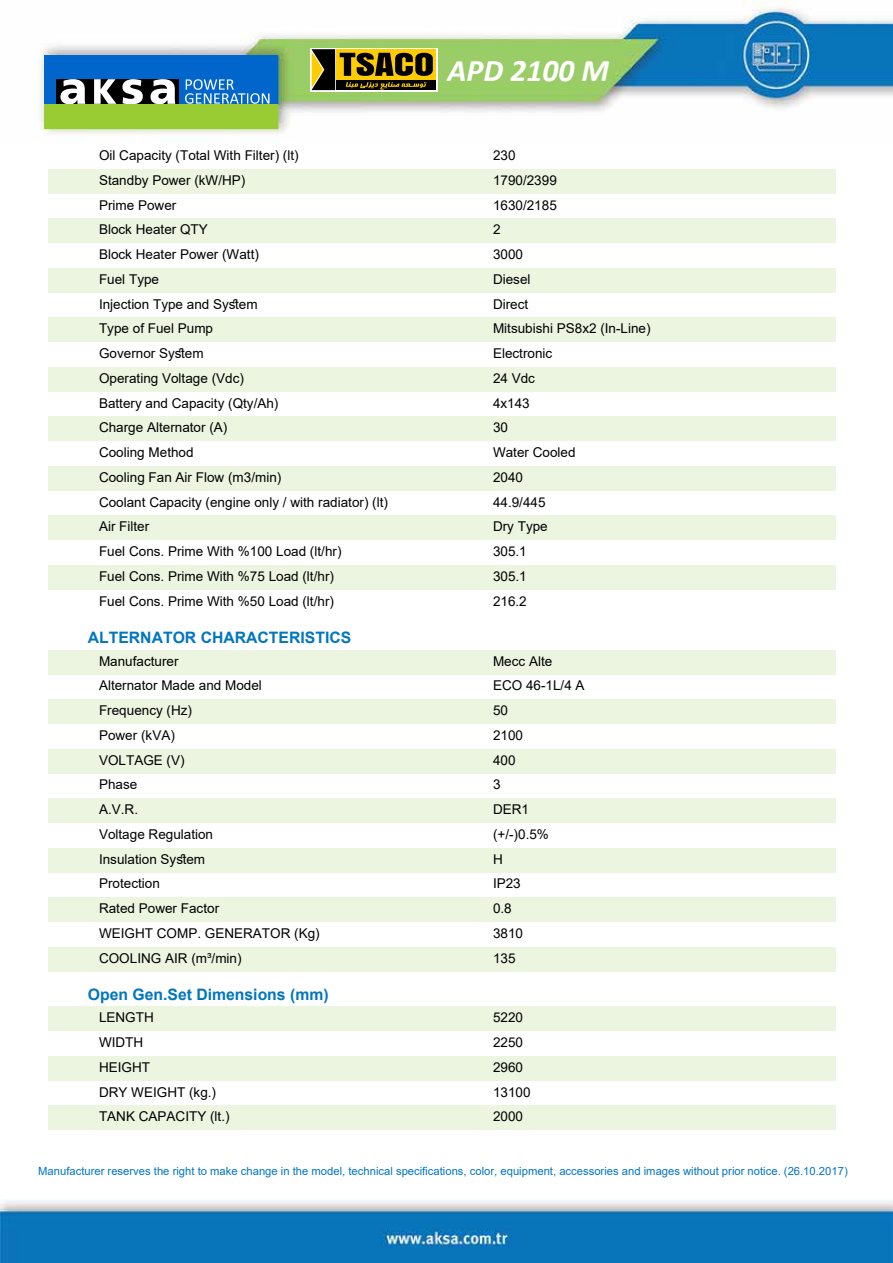
<style>
.page{position:relative;width:893px;height:1263px;background:#fff}
.page>*{position:absolute;margin:0;border:0;box-sizing:border-box;transform-origin:0 0}
.t1{font:italic 700 31.5px "Calibri";color:#fff}
.t2{font:700 15.75px "Arial";color:#0076bf}
.t3{font:13.5px "Arial";color:#000}
.t4{font:11.25px "Arial";color:#0075c4}
</style>
<div class="page">
<img style="left:36px;top:0;width:856px;height:138px">
<img style="left:0;top:1200px;width:892px;height:63px">
<div style="left:48px;top:169px;width:394px;height:25px;background:#ebf5e0"></div>
<div style="left:442px;top:169px;width:394px;height:25px;background:#ebf5e0"></div>
<div style="left:48px;top:219px;width:394px;height:24px;background:#ebf5e0"></div>
<div style="left:442px;top:219px;width:394px;height:24px;background:#ebf5e0"></div>
<div style="left:48px;top:268px;width:394px;height:25px;background:#ebf5e0"></div>
<div style="left:442px;top:268px;width:394px;height:25px;background:#ebf5e0"></div>
<div style="left:48px;top:318px;width:394px;height:24px;background:#ebf5e0"></div>
<div style="left:442px;top:318px;width:394px;height:24px;background:#ebf5e0"></div>
<div style="left:48px;top:367px;width:394px;height:25px;background:#ebf5e0"></div>
<div style="left:442px;top:367px;width:394px;height:25px;background:#ebf5e0"></div>
<div style="left:48px;top:417px;width:394px;height:24px;background:#ebf5e0"></div>
<div style="left:442px;top:417px;width:394px;height:24px;background:#ebf5e0"></div>
<div style="left:48px;top:466px;width:394px;height:25px;background:#ebf5e0"></div>
<div style="left:442px;top:466px;width:394px;height:25px;background:#ebf5e0"></div>
<div style="left:48px;top:516px;width:394px;height:24px;background:#ebf5e0"></div>
<div style="left:442px;top:516px;width:394px;height:24px;background:#ebf5e0"></div>
<div style="left:48px;top:565px;width:394px;height:25px;background:#ebf5e0"></div>
<div style="left:442px;top:565px;width:394px;height:25px;background:#ebf5e0"></div>
<div style="left:48px;top:650px;width:394px;height:24px;background:#ebf5e0"></div>
<div style="left:442px;top:650px;width:394px;height:24px;background:#ebf5e0"></div>
<div style="left:48px;top:699px;width:394px;height:25px;background:#ebf5e0"></div>
<div style="left:442px;top:699px;width:394px;height:25px;background:#ebf5e0"></div>
<div style="left:48px;top:749px;width:394px;height:24px;background:#ebf5e0"></div>
<div style="left:442px;top:749px;width:394px;height:24px;background:#ebf5e0"></div>
<div style="left:48px;top:798px;width:394px;height:25px;background:#ebf5e0"></div>
<div style="left:442px;top:798px;width:394px;height:25px;background:#ebf5e0"></div>
<div style="left:48px;top:848px;width:394px;height:24px;background:#ebf5e0"></div>
<div style="left:442px;top:848px;width:394px;height:24px;background:#ebf5e0"></div>
<div style="left:48px;top:897px;width:394px;height:25px;background:#ebf5e0"></div>
<div style="left:442px;top:897px;width:394px;height:25px;background:#ebf5e0"></div>
<div style="left:48px;top:947px;width:394px;height:24px;background:#ebf5e0"></div>
<div style="left:442px;top:947px;width:394px;height:24px;background:#ebf5e0"></div>
<div style="left:48px;top:1006px;width:394px;height:25px;background:#ebf5e0"></div>
<div style="left:442px;top:1006px;width:394px;height:25px;background:#ebf5e0"></div>
<div style="left:48px;top:1056px;width:394px;height:25px;background:#ebf5e0"></div>
<div style="left:442px;top:1056px;width:394px;height:25px;background:#ebf5e0"></div>
<div style="left:48px;top:1105px;width:394px;height:25px;background:#ebf5e0"></div>
<div style="left:442px;top:1105px;width:394px;height:25px;background:#ebf5e0"></div>
<svg style="left:310px;top:48px;width:127px;height:44px"></svg>
<div style="left:336px;top:49px;width:100px;height:30px;background:#fc0"></div>
<div style="left:336px;top:81px;width:100px;height:9px;background:#000"></div>
<svg style="left:311px;top:49px;width:122px;height:41px"></svg>
<div style="left:44px;top:104px;width:234px;height:24px;background:#9c3"></div>
<div style="left:44px;top:55px;width:234px;height:49px;background:#06c"></div>
<div style="left:57px;top:79px;width:122px;height:25px;background:#000"></div>
<svg style="left:60px;top:79px;width:25px;height:25px"></svg>
<svg style="left:150px;top:79px;width:25px;height:25px"></svg>
<svg style="left:122px;top:79px;width:21px;height:25px"></svg>
<svg style="left:94px;top:79px;width:22px;height:25px"></svg>
<svg style="left:185px;top:79px;width:84px;height:25px"></svg>
<h1 class="t1" style="left:447px;top:48px;width:163px">APD 2100 M</h1>
<p class="t3" style="left:99px;top:146px;width:201px">Oil Capacity (Total With Filter) (lt)</p>
<p class="t3" style="left:493px;top:146px;width:24px">230</p>
<p class="t3" style="left:99px;top:171px;width:148px">Standby Power (kW/HP)</p>
<p class="t3" style="left:493px;top:171px;width:65px">1790/2399</p>
<p class="t3" style="left:99px;top:196px;width:79px">Prime Power</p>
<p class="t3" style="left:493px;top:196px;width:65px">1630/2185</p>
<p class="t3" style="left:99px;top:220px;width:110px">Block Heater QTY</p>
<p class="t3" style="left:493px;top:220px;width:9px">2</p>
<p class="t3" style="left:99px;top:245px;width:161px">Block Heater Power (Watt)</p>
<p class="t3" style="left:493px;top:245px;width:32px">3000</p>
<p class="t3" style="left:99px;top:270px;width:62px">Fuel Type</p>
<p class="t3" style="left:493px;top:270px;width:39px">Diesel</p>
<p class="t3" style="left:99px;top:295px;width:160px">Injection Type and System</p>
<p class="t3" style="left:493px;top:295px;width:37px">Direct</p>
<p class="t3" style="left:99px;top:319px;width:116px">Type of Fuel Pump</p>
<p class="t3" style="left:493px;top:319px;width:159px">Mitsubishi PS8x2 (In-Line)</p>
<p class="t3" style="left:99px;top:344px;width:106px">Governor System</p>
<p class="t3" style="left:493px;top:344px;width:61px">Electronic</p>
<p class="t3" style="left:99px;top:369px;width:146px">Operating Voltage (Vdc)</p>
<p class="t3" style="left:493px;top:369px;width:44px">24 Vdc</p>
<p class="t3" style="left:99px;top:394px;width:181px">Battery and Capacity (Qty/Ah)</p>
<p class="t3" style="left:493px;top:394px;width:38px">4x143</p>
<p class="t3" style="left:99px;top:418px;width:130px">Charge Alternator (A)</p>
<p class="t3" style="left:493px;top:418px;width:17px">30</p>
<p class="t3" style="left:99px;top:443px;width:96px">Cooling Method</p>
<p class="t3" style="left:493px;top:443px;width:84px">Water Cooled</p>
<p class="t3" style="left:99px;top:468px;width:184px">Cooling Fan Air Flow (m3/min)</p>
<p class="t3" style="left:493px;top:468px;width:32px">2040</p>
<p class="t3" style="left:99px;top:493px;width:290px">Coolant Capacity (engine only / with radiator) (lt)</p>
<p class="t3" style="left:493px;top:493px;width:54px">44.9/445</p>
<p class="t3" style="left:99px;top:517px;width:52px">Air Filter</p>
<p class="t3" style="left:493px;top:517px;width:56px">Dry Type</p>
<p class="t3" style="left:99px;top:542px;width:244px">Fuel Cons. Prime With %100 Load (lt/hr)</p>
<p class="t3" style="left:493px;top:542px;width:35px">305.1</p>
<p class="t3" style="left:99px;top:567px;width:236px">Fuel Cons. Prime With %75 Load (lt/hr)</p>
<p class="t3" style="left:493px;top:567px;width:35px">305.1</p>
<p class="t3" style="left:99px;top:592px;width:236px">Fuel Cons. Prime With %50 Load (lt/hr)</p>
<p class="t3" style="left:493px;top:592px;width:35px">216.2</p>
<p class="t2" style="left:88px;top:626px;width:265px">ALTERNATOR CHARACTERISTICS</p>
<p class="t3" style="left:99px;top:651px;width:81px">Manufacturer</p>
<p class="t3" style="left:493px;top:651px;width:61px">Mecc Alte</p>
<p class="t3" style="left:99px;top:676px;width:164px">Alternator Made and Model</p>
<p class="t3" style="left:493px;top:676px;width:93px">ECO 46-1L/4 A</p>
<p class="t3" style="left:99px;top:701px;width:95px">Frequency (Hz)</p>
<p class="t3" style="left:493px;top:701px;width:17px">50</p>
<p class="t3" style="left:99px;top:726px;width:77px">Power (kVA)</p>
<p class="t3" style="left:493px;top:726px;width:32px">2100</p>
<p class="t3" style="left:99px;top:750px;width:87px">VOLTAGE (V)</p>
<p class="t3" style="left:493px;top:750px;width:24px">400</p>
<p class="t3" style="left:99px;top:775px;width:40px">Phase</p>
<p class="t3" style="left:493px;top:775px;width:9px">3</p>
<p class="t3" style="left:99px;top:800px;width:41px">A.V.R.</p>
<p class="t3" style="left:493px;top:800px;width:38px">DER1</p>
<p class="t3" style="left:99px;top:825px;width:116px">Voltage Regulation</p>
<p class="t3" style="left:493px;top:825px;width:57px">(+/-)0.5%</p>
<p class="t3" style="left:99px;top:849px;width:108px">Insulation System</p>
<p class="t3" style="left:493px;top:849px;width:11px">H</p>
<p class="t3" style="left:99px;top:874px;width:62px">Protection</p>
<p class="t3" style="left:493px;top:874px;width:29px">IP23</p>
<p class="t3" style="left:99px;top:899px;width:122px">Rated Power Factor</p>
<p class="t3" style="left:493px;top:899px;width:20px">0.8</p>
<p class="t3" style="left:99px;top:924px;width:222px">WEIGHT COMP. GENERATOR (Kg)</p>
<p class="t3" style="left:493px;top:924px;width:32px">3810</p>
<p class="t3" style="left:99px;top:948px;width:144px">COOLING AIR (m³/min)</p>
<p class="t3" style="left:493px;top:948px;width:24px">135</p>
<p class="t2" style="left:88px;top:983px;width:242px">Open Gen.Set Dimensions (mm)</p>
<p class="t3" style="left:99px;top:1008px;width:56px">LENGTH</p>
<p class="t3" style="left:493px;top:1008px;width:32px">5220</p>
<p class="t3" style="left:99px;top:1033px;width:46px">WIDTH</p>
<p class="t3" style="left:493px;top:1033px;width:32px">2250</p>
<p class="t3" style="left:99px;top:1058px;width:53px">HEIGHT</p>
<p class="t3" style="left:493px;top:1058px;width:32px">2960</p>
<p class="t3" style="left:99px;top:1083px;width:119px">DRY WEIGHT (kg.)</p>
<p class="t3" style="left:493px;top:1083px;width:39px">13100</p>
<p class="t3" style="left:99px;top:1107px;width:132px">TANK CAPACITY (lt.)</p>
<p class="t3" style="left:493px;top:1107px;width:32px">2000</p>
<p class="t4" style="left:38px;top:1163px;width:811px">Manufacturer reserves the right to make change in the model, technical specifications, color, equipment, accessories and images without prior notice. (26.10.2017)</p>
</div>
